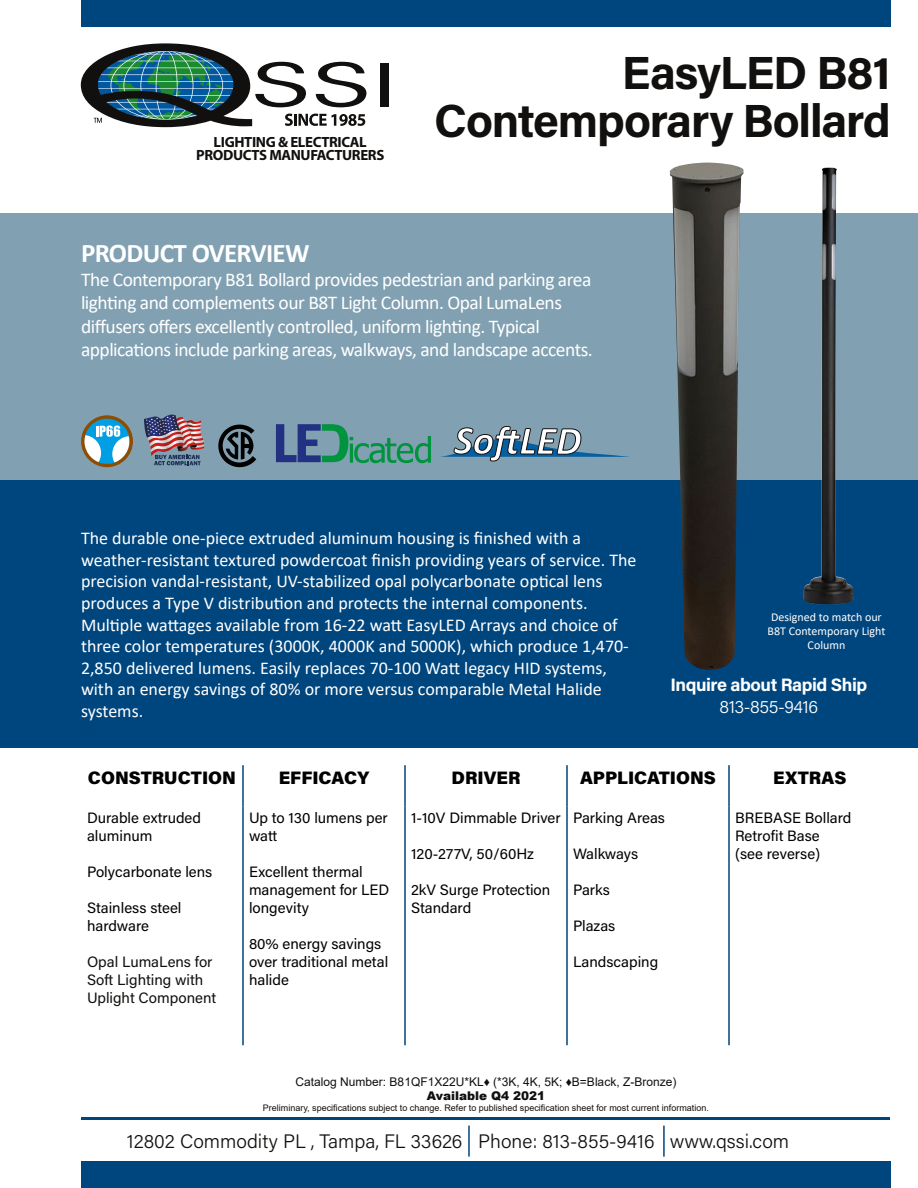
<style>
.page{position:relative;width:918px;height:1188px;background:#fff}
.page>*{position:absolute;margin:0;border:0;box-sizing:border-box;transform-origin:0 0}
.t1{font:700 46.5px/48px "Acumin Pro";letter-spacing:-.025em;color:#12100e;text-align:right}
.t2{font:700 27px "Calibri";letter-spacing:-.025em;color:#fff}
.t3{font:19.5px/23.4px "Calibri";letter-spacing:-.025em;color:#fff}
.t4{font:300 19.5px "Acumin Pro";color:#12100e}
.t5{font:18px/21.6px "Calibri";color:#fff}
.t6{font:900 18px "Acumin Pro";color:#000}
.t7{font:700 18px "Acumin Pro";letter-spacing:-.025em;color:#fff}
.t8{font:300 18px "Acumin Pro";letter-spacing:-.025em;color:#fff}
.t9{font:15px/18px "Acumin Pro";color:#000}
.t10{font:15px/18px "Acumin Pro";color:#12100e}
.t11{font:700 14.85px/12.9px "Myriad Pro";letter-spacing:-.025em;color:#12100e;text-align:center}
.t12{font:12px "Arial";color:#12100e}
.t13{font:12px/14.4px "Calibri";color:#fff;text-align:center}
.t14{font:900 12px "Arial";color:#12100e}
.t15{font:9px "Arial";color:#12100e}
</style>
<div class="page">
<div style="left:0;top:480px;width:918px;height:268px;background:#00467e"></div>
<div style="left:0;top:213px;width:918px;height:267px;background:#81a1b2"></div>
<div style="left:380px;top:63px;width:9px;height:43px;background:#12100e"></div>
<svg style="left:81px;top:43px;width:285px;height:84px"></svg>
<hr style="left:242px;top:765px;width:2px;height:41px;background:#00467e">
<hr style="left:404px;top:765px;width:2px;height:41px;background:#00467e">
<hr style="left:566px;top:765px;width:2px;height:41px;background:#00467e">
<hr style="left:728px;top:765px;width:2px;height:41px;background:#00467e">
<hr style="left:242px;top:806px;width:2px;height:239px;background:#00467e">
<hr style="left:404px;top:806px;width:2px;height:239px;background:#00467e">
<hr style="left:566px;top:806px;width:2px;height:239px;background:#00467e">
<hr style="left:728px;top:806px;width:2px;height:239px;background:#00467e">
<div style="left:81px;top:0;width:810px;height:27px;background:#00467e"></div>
<div style="left:81px;top:1161px;width:810px;height:27px;background:#00467e"></div>
<hr style="left:468px;top:1126px;width:2px;height:31px;background:#00467e">
<hr style="left:663px;top:1126px;width:2px;height:31px;background:#00467e">
<hr style="left:81px;top:1118px;width:809px;height:2px;background:#00467e">
<svg style="left:81px;top:415px;width:52px;height:52px"></svg>
<svg style="left:218px;top:425px;width:38px;height:42px"></svg>
<img style="left:144px;top:415px;width:60px;height:50px">
<svg style="left:276px;top:424px;width:155px;height:39px"></svg>
<svg style="left:440px;top:426px;width:189px;height:35px"></svg>
<img style="left:670px;top:163px;width:74px;height:507px">
<img style="left:803px;top:168px;width:50px;height:436px">
<p class="t11" style="left:196px;top:135px;width:190px">LIGHTING &amp; ELECTRICAL<br>PRODUCTS MANUFACTURERS</p>
<h1 class="t1" style="left:434px;top:46px;width:458px">EasyLED B81<br>Contemporary Bollard</h1>
<h2 class="t2" style="left:81px;top:234px;width:230px">PRODUCT OVERVIEW</h2>
<p class="t3" style="left:81px;top:267px;width:513px">The Contemporary B81 Bollard provides pedestrian and parking area lighting and complements our B8T Light Column. Opal LumaLens diffusers offers excellently controlled, uniform lighting. Typical applications include parking areas, walkways, and landscape accents.</p>
<p class="t5" style="left:81px;top:527px;width:557px">The durable one-piece extruded aluminum housing is finished with a weather-resistant textured powdercoat finish providing years of service. The precision vandal-resistant, UV-stabilized opal polycarbonate optical lens produces a Type V distribution and protects the internal components.<br>Multiple wattages available from 16-22 watt EasyLED Arrays and choice of three color temperatures (3000K, 4000K and 5000K), which produce 1,470- 2,850 delivered lumens. Easily replaces 70-100 Watt legacy HID systems, with an energy savings of 80% or more versus comparable Metal Halide systems.</p>
<p class="t13" style="left:768px;top:609px;width:119px">Designed to match our<br>B8T Contemporary Light<br>Column</p>
<p class="t7" style="left:671px;top:673px;width:198px">Inquire about Rapid Ship</p>
<p class="t8" style="left:720px;top:694px;width:100px">813-855-9416</p>
<p class="t6" style="left:88px;top:765px;width:150px">CONSTRUCTION</p>
<p class="t6" style="left:279px;top:765px;width:92px">EFFICACY</p>
<p class="t6" style="left:452px;top:765px;width:70px">DRIVER</p>
<p class="t6" style="left:580px;top:765px;width:137px">APPLICATIONS</p>
<p class="t6" style="left:773px;top:765px;width:75px">EXTRAS</p>
<p class="t9" style="left:87px;top:808px;width:116px">Durable extruded aluminum</p>
<p class="t9" style="left:87px;top:862px;width:127px">Polycarbonate lens</p>
<p class="t9" style="left:87px;top:898px;width:96px">Stainless steel hardware</p>
<p class="t10" style="left:87px;top:952px;width:131px">Opal LumaLens for<br>Soft Lighting with<br>Uplight Component</p>
<p class="t9" style="left:411px;top:808px;width:151px">1-10V Dimmable Driver</p>
<p class="t9" style="left:411px;top:844px;width:125px">120-277V, 50/60Hz</p>
<p class="t9" style="left:411px;top:880px;width:141px">2kV Surge Protection<br>Standard</p>
<p class="t9" style="left:573px;top:808px;width:93px">Parking Areas</p>
<p class="t9" style="left:573px;top:844px;width:67px">Walkways</p>
<p class="t9" style="left:573px;top:880px;width:39px">Parks</p>
<p class="t9" style="left:573px;top:916px;width:44px">Plazas</p>
<p class="t9" style="left:573px;top:952px;width:87px">Landscaping</p>
<p class="t9" style="left:735px;top:808px;width:118px">BREBASE Bollard<br>Retrofit Base<br>(see reverse)</p>
<p class="t9" style="left:249px;top:808px;width:140px">Up to 130 lumens per watt</p>
<p class="t9" style="left:249px;top:862px;width:142px">Excellent thermal management for LED longevity</p>
<p class="t9" style="left:249px;top:934px;width:141px">80% energy savings over traditional metal halide</p>
<p class="t12" style="left:296px;top:1074px;width:382px">Catalog Number: B81QF1X22U*KL♦ (*3K, 4K, 5K; ♦B=Black, Z-Bronze)</p>
<p class="t14" style="left:427px;top:1087px;width:120px">Available Q4 2021</p>
<p class="t15" style="left:263px;top:1102px;width:448px">Preliminary, specifications subject to change. Refer to published specification sheet for most current information.</p>
<p class="t4" style="left:127px;top:1128px;width:664px">12802 Commodity PL , Tampa, FL 33626 Phone: 813-855-9416 www.qssi.com</p>
</div>
